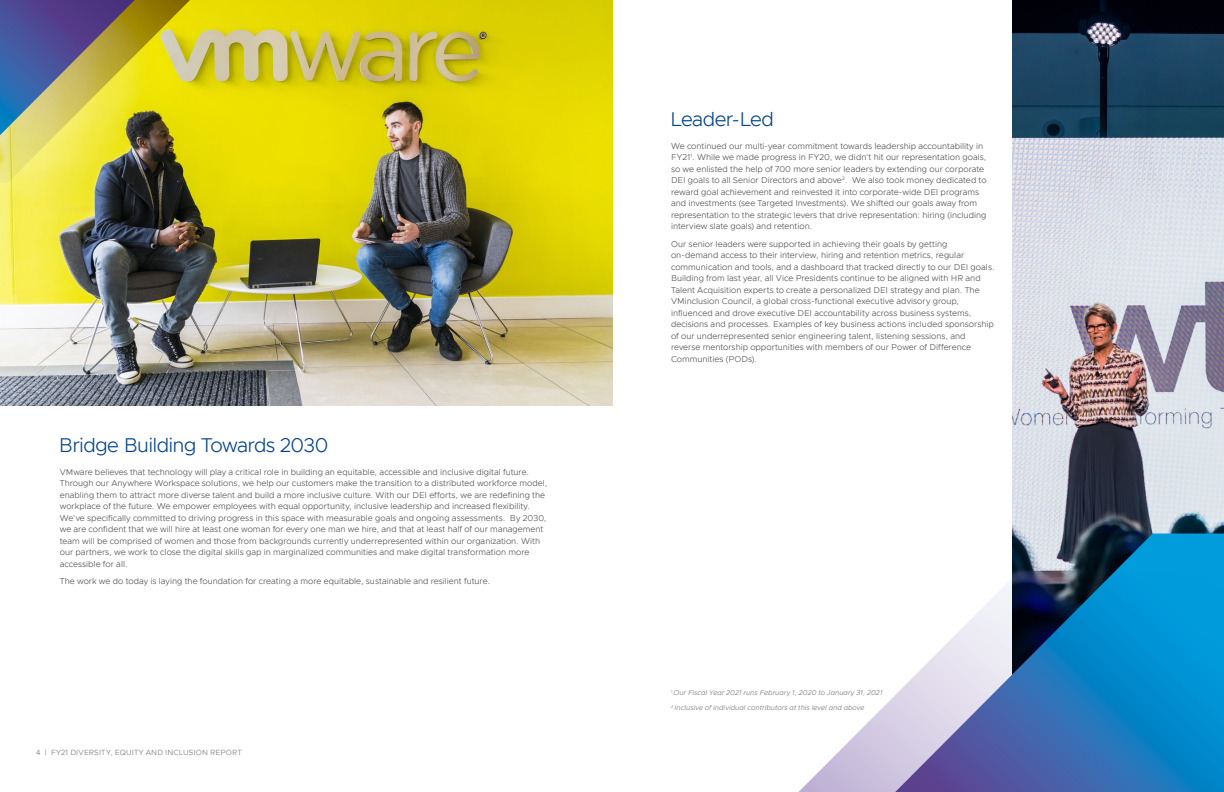
<style>
.page{position:relative;width:1224px;height:792px;background:#fff}
.page>*{position:absolute;margin:0;border:0;box-sizing:border-box;transform-origin:0 0}
.Headline_H2{font:300 20px "Metropolis";letter-spacing:-.035em;color:#00438c}
.body{font:300 8.5px/11.5px "Metropolis";color:#4d4d4f}
.t1{font:300 7.5px "Metropolis";letter-spacing:.015em;color:#717175}
.body-2{font:italic 300 7px "Metropolis";letter-spacing:.005em;color:#717073}
</style>
<div class="page">
<img style="left:0;top:0;width:612px;height:405px">
<img style="left:1012px;top:0;width:212px;height:534px">
<img style="left:0;top:0;width:220px;height:184px">
<svg style="left:1012px;top:534px;width:212px;height:40px;background:#2a7599"></svg>
<svg style="left:799px;top:574px;width:425px;height:218px"></svg>
<h2 class="Headline_H2" style="left:59px;top:433px;width:271px">Bridge Building Towards 2030</h2>
<p class="body" style="left:60px;top:466px;width:489px">VMware believes that technology will play a critical role in building an equitable, accessible and inclusive digital future.<br>Through our Anywhere Workspace solutions, we help our customers make the transition to a distributed workforce model, enabling them to attract more diverse talent and build a more inclusive culture. With our DEI efforts, we are redefining the workplace of the future. We empower employees with equal opportunity, inclusive leadership and increased flexibility.<br>We’ve specifically committed to driving progress in this space with measurable goals and ongoing assessments. By 2030, we are confident that we will hire at least one woman for every one man we hire, and that at least half of our management team will be comprised of women and those from backgrounds currently underrepresented within our organization. With our partners, we work to close the digital skills gap in marginalized communities and make digital transformation more accessible for all.</p>
<p class="body" style="left:60px;top:576px;width:432px">The work we do today is laying the foundation for creating a more equitable, sustainable and resilient future.</p>
<p class="t1" style="left:36px;top:748px;width:207px">4 | FY21 DIVERSITY, EQUITY AND INCLUSION REPORT</p>
<h2 class="Headline_H2" style="left:670px;top:107px;width:105px">Leader-Led</h2>
<p class="body" style="left:671px;top:140px;width:317px">We continued our multi-year commitment towards leadership accountability in FY21<sup>1</sup>. While we made progress in FY20, we didn’t hit our representation goals, so we enlisted the help of 700 more senior leaders by extending our corporate DEI goals to all Senior Directors and above<sup>2</sup>. We also took money dedicated to reward goal achievement and reinvested it into corporate-wide DEI programs and investments (see Targeted Investments). We shifted our goals away from representation to the strategic levers that drive representation: hiring (including interview slate goals) and retention.</p>
<p class="body" style="left:671px;top:238px;width:325px">Our senior leaders were supported in achieving their goals by getting on-demand access to their interview, hiring and retention metrics, regular communication and tools, and a dashboard that tracked directly to our DEI goals.<br>Building from last year, all Vice Presidents continue to be aligned with HR and Talent Acquisition experts to create a personalized DEI strategy and plan. The VMinclusion Council, a global cross-functional executive advisory group, influenced and drove executive DEI accountability across business systems, decisions and processes. Examples of key business actions included sponsorship of our underrepresented senior engineering talent, listening sessions, and reverse mentorship opportunities with members of our Power of Difference Communities (PODs).</p>
<p class="body-2" style="left:671px;top:689px;width:213px"><sup>1</sup> Our Fiscal Year 2021 runs February 1, 2020 to January 31, 2021</p>
<p class="body-2" style="left:671px;top:704px;width:195px"><sup>2</sup> Inclusive of individual contributors at this level and above</p>
</div>
